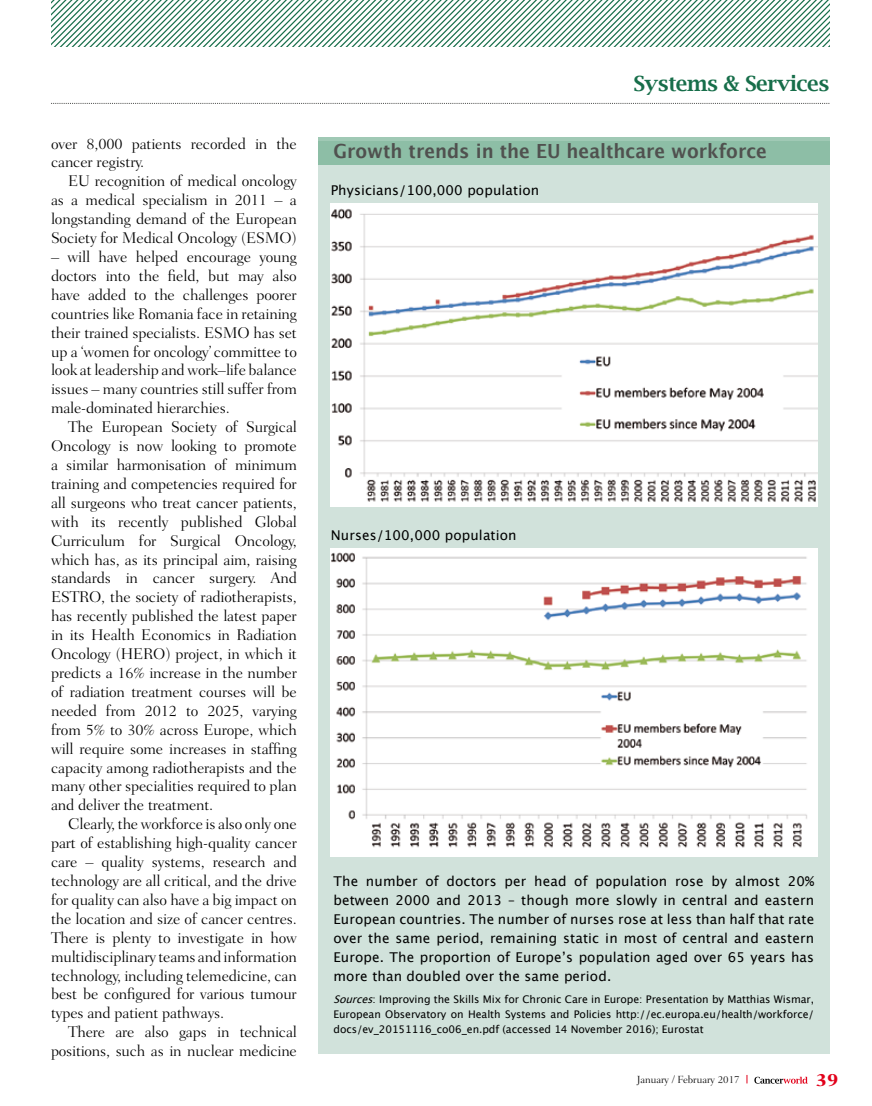
<style>
.page{position:relative;width:872px;height:1106px;background:#fff}
.page>*{position:absolute;margin:0;border:0;box-sizing:border-box;transform-origin:0 0}
.t1{font:600 21px "Lucida Bright";letter-spacing:-.025em;color:#176e4a}
.t2{font:700 19.5px "Lucida Grande";color:#50514f;scale:.94 1}
.t3{font:800 18px "Fairfield LH";color:#e2001a}
.t4{font:300 15.75px/18.9px "Fairfield LH";letter-spacing:-.01em;color:#000;text-align:justify}
.t5{font:13.5px/18.9px "Lucida Grande";letter-spacing:.01em;color:#000;text-align:justify}
.t6{font:10.5px/15px "Lucida Grande";letter-spacing:-.005em;color:#000;text-align:justify}
.t7{font:300 10.5px "Fairfield LH";color:#000}
.s1{font-style:italic}
</style>
<div class="page">
<svg style="left:754px;top:1076px;width:53px;height:7px"></svg>
<div style="left:318px;top:141px;width:511px;height:912px;background:#d1e2db"></div>
<img style="left:331px;top:548px;width:486px;height:308px">
<img style="left:331px;top:203px;width:486px;height:303px">
<svg style="left:318px;top:137px;width:511px;height:27px;fill:#8dbea6"></svg>
<svg style="left:51px;top:103px;width:778px;height:1px"></svg>
<svg style="left:51px;top:0;width:778px;height:47px"></svg>
<p class="t4" style="left:51px;top:134px;width:247px">over 8,000 patients recorded in the cancer registry.</p>
<p class="t4" style="left:51px;top:172px;width:247px;text-indent:17px">EU recognition of medical oncology as a medical specialism in 2011 – a longstanding demand of the European Society for Medical Oncology (ESMO)</p>
<p class="t4" style="left:51px;top:247px;width:247px">– will have helped encourage young doctors into the field, but may also have added to the challenges poorer countries like Romania face in retaining their trained specialists. ESMO has set up a ‘women for oncology’ committee to look at leadership and work–life balance issues – many countries still suffer from male-dominated hierarchies.</p>
<p class="t4" style="left:51px;top:417px;width:247px;text-indent:17px">The European Society of Surgical Oncology is now looking to promote a similar harmonisation of minimum training and competencies required for all surgeons who treat cancer patients, with its recently published Global Curriculum for Surgical Oncology, which has, as its principal aim, raising standards in cancer surgery. And ESTRO, the society of radiotherapists, has recently published the latest paper in its Health Economics in Radiation Oncology (HERO) project, in which it predicts a 16% increase in the number of radiation treatment courses will be needed from 2012 to 2025, varying from 5% to 30% across Europe, which will require some increases in staffing capacity among radiotherapists and the many other specialities required to plan and deliver the treatment.</p>
<p class="t4" style="left:51px;top:814px;width:247px;text-indent:17px">Clearly, the workforce is also only one part of establishing high-quality cancer care – quality systems, research and technology are all critical, and the drive for quality can also have a big impact on the location and size of cancer centres.<br>There is plenty to investigate in how multidisciplinary teams and information technology, including telemedicine, can best be configured for various tumour types and patient pathways.</p>
<p class="t4" style="left:51px;top:1022px;width:247px;text-align:right">There are also gaps in technical positions, such as in nuclear medicine</p>
<h1 class="t1" style="left:633px;top:71px;width:197px">Systems &amp; Services</h1>
<p class="t2" style="left:333px;top:135px;width:462px">Growth trends in the EU healthcare workforce</p>
<p class="t5" style="left:331px;top:181px;width:210px">Physicians/100,000 population</p>
<p class="t5" style="left:331px;top:526px;width:187px">Nurses/100,000 population</p>
<p class="t5" style="left:333px;top:871px;width:482px">The number of doctors per head of population rose by almost 20% between 2000 and 2013 – though more slowly in central and eastern European countries. The number of nurses rose at less than half that rate over the same period, remaining static in most of central and eastern Europe. The proportion of Europe’s population aged over 65 years has more than doubled over the same period.</p>
<p class="t6" style="left:333px;top:991px;width:482px"><span class="s1">Sources</span>: Improving the Skills Mix for Chronic Care in Europe: Presentation by Matthias Wismar, European Observatory on Health Systems and Policies http://ec.europa.eu/health/workforce/ docs/ev_20151116_co06_en.pdf (accessed 14 November 2016); Eurostat</p>
<p class="t7" style="left:636px;top:1073px;width:104px">January / February 2017</p>
<p class="t3" style="left:815px;top:1069px;width:24px">39</p>
</div>
